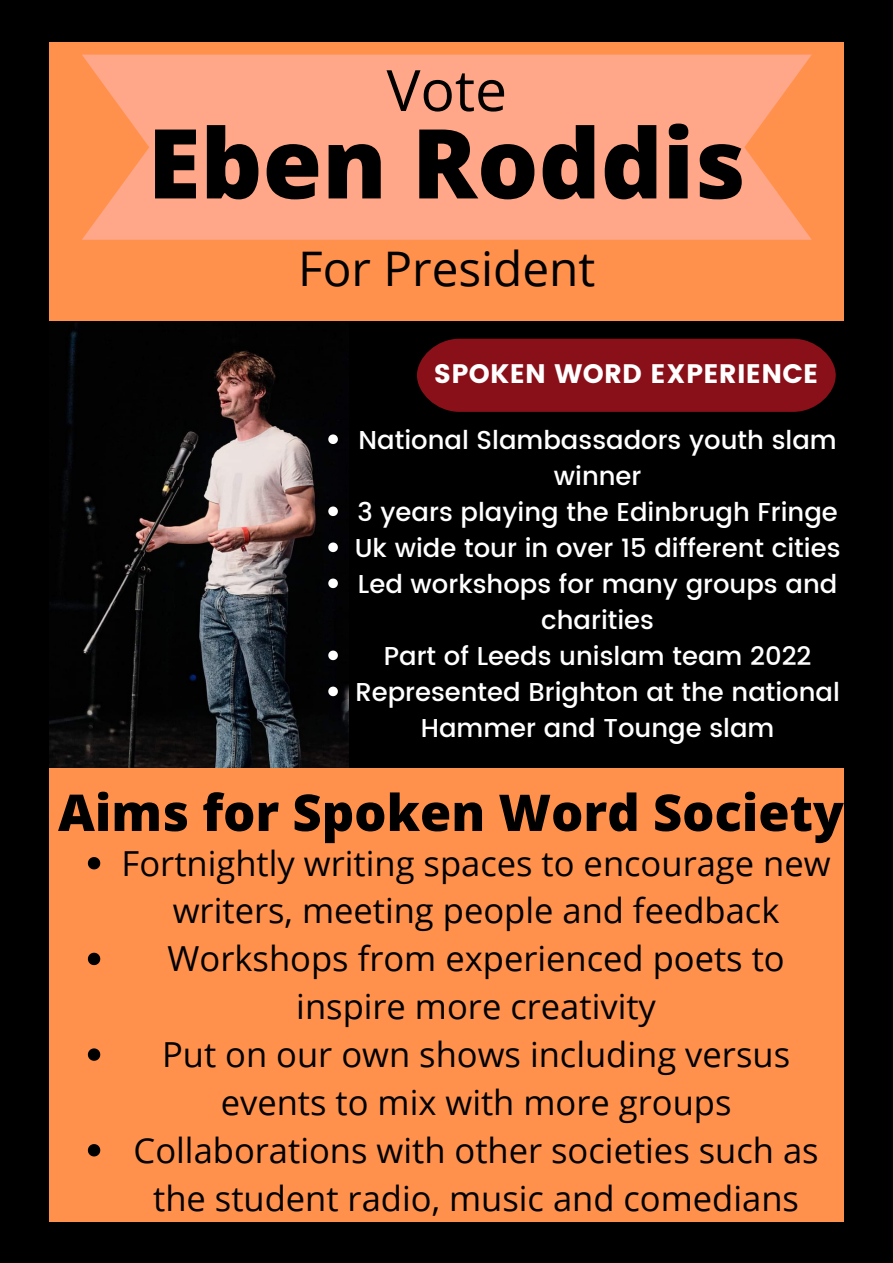
<style>
.page{position:relative;width:893px;height:1263px;background:#000}
.page>*{position:absolute;margin:0;border:0;box-sizing:border-box;transform-origin:0 0}
.t1{font:800 96.52px "Open Sans";color:#000}
.t2{font:57px "Open Sans";color:#000}
.t3{font:800 50.7px "Open Sans";color:#000}
.t4{font:47.7px "Open Sans";color:#000}
.t5{font:34.5px/47.8px "Open Sans";color:#000;text-align:center}
.t6{font:26.7px "Poppins";letter-spacing:.01em;color:#fff}
.t7{font:500 25.88px/36px "Poppins";color:#fff;text-align:center}
</style>
<div class="page">
<div style="left:50px;top:42px;width:794px;height:1179px;background:#ff914d"></div>
<div style="left:50px;top:321px;width:794px;height:447px;background:#000"></div>
<svg style="left:82px;top:55px;width:730px;height:185px;background:#ffa482"></svg>
<div style="left:417px;top:339px;width:418px;height:73px;background:#891019"></div>
<img style="left:50px;top:321px;width:298px;height:447px">
<svg style="left:328px;top:434px;width:10px;height:10px"></svg>
<svg style="left:328px;top:506px;width:10px;height:10px"></svg>
<svg style="left:328px;top:542px;width:10px;height:10px"></svg>
<svg style="left:328px;top:578px;width:10px;height:10px"></svg>
<svg style="left:328px;top:650px;width:10px;height:10px"></svg>
<svg style="left:328px;top:687px;width:10px;height:9px"></svg>
<svg style="left:88px;top:857px;width:12px;height:12px"></svg>
<svg style="left:88px;top:953px;width:12px;height:12px"></svg>
<svg style="left:88px;top:1048px;width:12px;height:13px"></svg>
<svg style="left:88px;top:1144px;width:12px;height:12px"></svg>
<p class="t2" style="left:386px;top:50px;width:122px">Vote</p>
<p class="t1" style="left:148px;top:95px;width:599px">Eben Roddis</p>
<p class="t4" style="left:298px;top:235px;width:299px">For President</p>
<p class="t6" style="left:434px;top:358px;width:386px">SPOKEN WORD EXPERIENCE</p>
<p class="t7" style="left:358px;top:422px;width:479px">National Slambassadors youth slam winner</p>
<p class="t7" style="left:357px;top:494px;width:482px">3 years playing the Edinbrugh Fringe</p>
<p class="t7" style="left:355px;top:530px;width:487px">Uk wide tour in over 15 different cities</p>
<p class="t7" style="left:358px;top:566px;width:481px">Led workshops for many groups and charities</p>
<p class="t7" style="left:384px;top:638px;width:429px">Part of Leeds unislam team 2022</p>
<p class="t7" style="left:355px;top:674px;width:486px">Represented Brighton at the national<br>Hammer and Tounge slam</p>
<p class="t3" style="left:58px;top:777px;width:787px">Aims for Spoken Word Society</p>
<p class="t5" style="left:122px;top:838px;width:710px">Fortnightly writing spaces to encourage new writers, meeting people and feedback</p>
<p class="t5" style="left:167px;top:934px;width:618px">Workshops from experienced poets to inspire more creativity</p>
<p class="t5" style="left:162px;top:1030px;width:629px">Put on our own shows including versus events to mix with more groups</p>
<p class="t5" style="left:134px;top:1125px;width:686px">Collaborations with other societies such as the student radio, music and comedians</p>
</div>
